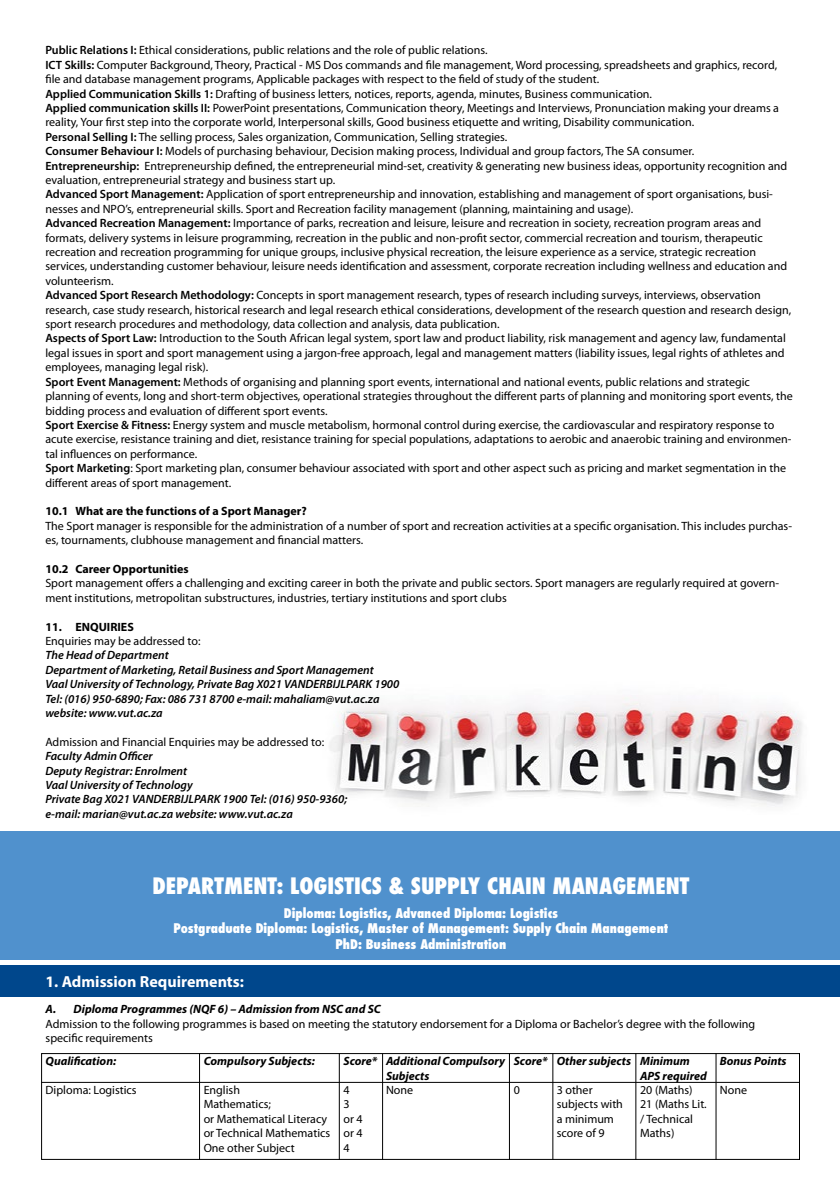
<style>
.page{position:relative;width:840px;height:1191px;background:#fff}
.page>*{position:absolute;margin:0;border:0;box-sizing:border-box;transform-origin:0 0}
.t1{font:800 condensed 22px "Futura";color:#fff}
.t2{font:700 16px "Myriad Pro";color:#fff}
.t3{font:800 condensed 13px/15.6px "Futura";color:#fff;text-align:center}
.t4{font:12px/14.4px "Myriad Pro";color:#000}
.t5{font:italic 600 12px/14.4px "Myriad Pro";color:#000}
.t6{font:italic 700 12px/14.4px "Myriad Pro";color:#000}
.t7{font:700 12px "Myriad Pro";color:#000}
.s1{font-weight:600}
</style>
<div class="page">
<img style="left:329px;top:697px;width:473px;height:110px">
<div style="left:0;top:831px;width:839px;height:128px;background:#5091cd"></div>
<div style="left:0;top:965px;width:839px;height:31px;background:#00478c"></div>
<hr style="left:41px;top:1082px;width:758px;height:1px;background:#000">
<div style="left:41px;top:1053px;width:758px;height:106px;border:1px solid #000"></div>
<hr style="left:199px;top:1053px;width:1px;height:106px;background:#000">
<hr style="left:339px;top:1053px;width:1px;height:106px;background:#000">
<hr style="left:382px;top:1053px;width:1px;height:106px;background:#000">
<hr style="left:509px;top:1053px;width:1px;height:106px;background:#000">
<hr style="left:552px;top:1053px;width:1px;height:106px;background:#000">
<hr style="left:635px;top:1053px;width:1px;height:106px;background:#000">
<hr style="left:715px;top:1053px;width:1px;height:106px;background:#000">
<p class="t4" style="left:45px;top:43px;width:748px"><span class="s1">Public Relations I:</span> Ethical considerations, public relations and the role of public relations.<br><span class="s1">ICT Skills:</span> Computer Background, Theory, Practical - MS Dos commands and file management, Word processing, spreadsheets and graphics, record, file and database management programs, Applicable packages with respect to the field of study of the student.<br><span class="s1">Applied Communication Skills 1:</span> Drafting of business letters, notices, reports, agenda, minutes, Business communication.<br><span class="s1">Applied communication skills II:</span> PowerPoint presentations, Communication theory, Meetings and Interviews, Pronunciation making your dreams a reality, Your first step into the corporate world, Interpersonal skills, Good business etiquette and writing, Disability communication.<br><span class="s1">Personal Selling I:</span> The selling process, Sales organization, Communication, Selling strategies.<br><span class="s1">Consumer Behaviour I:</span> Models of purchasing behaviour, Decision making process, Individual and group factors, The SA consumer.<br><span class="s1">Entrepreneurship:</span> Entrepreneurship defined, the entrepreneurial mind-set, creativity &amp; generating new business ideas, opportunity recognition and evaluation, entrepreneurial strategy and business start up.<br><span class="s1">Advanced Sport Management:</span> Application of sport entrepreneurship and innovation, establishing and management of sport organisations, busi&shy;nesses and NPO’s, entrepreneurial skills. Sport and Recreation facility management (planning, maintaining and usage).<br><span class="s1">Advanced Recreation Management:</span> Importance of parks, recreation and leisure, leisure and recreation in society, recreation program areas and formats, delivery systems in leisure programming, recreation in the public and non-profit sector, commercial recreation and tourism, therapeutic recreation and recreation programming for unique groups, inclusive physical recreation, the leisure experience as a service, strategic recreation services, understanding customer behaviour, leisure needs identification and assessment, corporate recreation including wellness and education and volunteerism.<br><span class="s1">Advanced Sport Research Methodology:</span> Concepts in sport management research, types of research including surveys, interviews, observation research, case study research, historical research and legal research ethical considerations, development of the research question and research design, sport research procedures and methodology, data collection and analysis, data publication.<br><span class="s1">Aspects of Sport Law:</span> Introduction to the South African legal system, sport law and product liability, risk management and agency law, fundamental legal issues in sport and sport management using a jargon-free approach, legal and management matters (liability issues, legal rights of athletes and employees, managing legal risk).<br><span class="s1">Sport Event Management:</span> Methods of organising and planning sport events, international and national events, public relations and strategic planning of events, long and short-term objectives, operational strategies throughout the different parts of planning and monitoring sport events, the bidding process and evaluation of different sport events.<br><span class="s1">Sport Exercise &amp; Fitness:</span> Energy system and muscle metabolism, hormonal control during exercise, the cardiovascular and respiratory response to acute exercise, resistance training and diet, resistance training for special populations, adaptations to aerobic and anaerobic training and environmen&shy;tal influences on performance.<br><span class="s1">Sport Marketing</span>: Sport marketing plan, consumer behaviour associated with sport and other aspect such as pricing and market segmentation in the different areas of sport management.</p>
<p class="t7" style="left:45px;top:503px;width:263px">10.1 What are the functions of a Sport Manager?</p>
<p class="t4" style="left:45px;top:518px;width:747px">The Sport manager is responsible for the administration of a number of sport and recreation activities at a specific organisation. This includes purchas&shy;es, tournaments, clubhouse management and financial matters.</p>
<p class="t7" style="left:45px;top:561px;width:145px">10.2 Career Opportunities</p>
<p class="t4" style="left:45px;top:576px;width:735px">Sport management offers a challenging and exciting career in both the private and public sectors. Sport managers are regularly required at govern&shy;ment institutions, metropolitan substructures, industries, tertiary institutions and sport clubs</p>
<p class="t7" style="left:45px;top:618px;width:90px">11. ENQUIRIES</p>
<p class="t4" style="left:45px;top:633px;width:157px">Enquiries may be addressed to:</p>
<p class="t5" style="left:45px;top:648px;width:355px">The Head of Department<br>Department of Marketing, Retail Business and Sport Management<br>Vaal University of Technology, Private Bag X021 VANDERBIJLPARK 1900<br>Tel: (016) 950-6890; Fax: 086 731 8700 e-mail: mahaliam@vut.ac.za website: www.vut.ac.za</p>
<p class="t4" style="left:45px;top:734px;width:280px">Admission and Financial Enquiries may be addressed to:</p>
<p class="t5" style="left:45px;top:748px;width:303px">Faculty Admin Officer<br>Deputy Registrar: Enrolment<br>Vaal University of Technology<br>Private Bag X021 VANDERBIJLPARK 1900 Tel: (016) 950-9360; e-mail: marian@vut.ac.za website: www.vut.ac.za</p>
<h1 class="t1" style="left:152px;top:871px;width:538px">DEPARTMENT: LOGISTICS &amp; SUPPLY CHAIN MANAGEMENT</h1>
<p class="t3" style="left:173px;top:905px;width:496px">Diploma: Logistics, Advanced Diploma: Logistics<br>Postgraduate Diploma: Logistics, Master of Management: Supply Chain Management<br>PhD: Business Administration</p>
<h2 class="t2" style="left:45px;top:971px;width:200px">1. Admission Requirements:</h2>
<p class="t6" style="left:46px;top:1001px;width:336px">A. Diploma Programmes (NQF 6) – Admission from NSC and SC</p>
<p class="t4" style="left:46px;top:1016px;width:710px">Admission to the following programmes is based on meeting the statutory endorsement for a Diploma or Bachelor’s degree with the following specific requirements</p>
<p class="t6" style="left:46px;top:1053px;width:72px">Qualification:</p>
<p class="t4" style="left:46px;top:1082px;width:93px">Diploma: Logistics</p>
<p class="t6" style="left:203px;top:1053px;width:113px">Compulsory Subjects:</p>
<p class="t4" style="left:203px;top:1082px;width:128px">English<br>Mathematics;<br>or Mathematical Literacy or Technical Mathematics<br>One other Subject</p>
<p class="t6" style="left:386px;top:1053px;width:121px">Additional Compulsory<br>Subjects</p>
<p class="t4" style="left:386px;top:1082px;width:29px">None</p>
<p class="t6" style="left:556px;top:1053px;width:76px">Other subjects</p>
<p class="t4" style="left:556px;top:1082px;width:68px">3 other subjects with a minimum score of 9</p>
<p class="t6" style="left:639px;top:1053px;width:68px">Minimum<br>APS required</p>
<p class="t4" style="left:639px;top:1082px;width:68px">20 (Maths)<br>21 (Maths Lit. / Technical<br>Maths)</p>
<p class="t6" style="left:719px;top:1053px;width:68px">Bonus Points</p>
<p class="t4" style="left:719px;top:1082px;width:29px">None</p>
<p class="t6" style="left:343px;top:1053px;width:35px">Score*</p>
<p class="t4" style="left:343px;top:1082px;width:21px">4<br>3 or 4 or 4<br>4</p>
<p class="t6" style="left:513px;top:1053px;width:35px">Score*</p>
<p class="t4" style="left:513px;top:1082px;width:8px">0</p>
</div>
